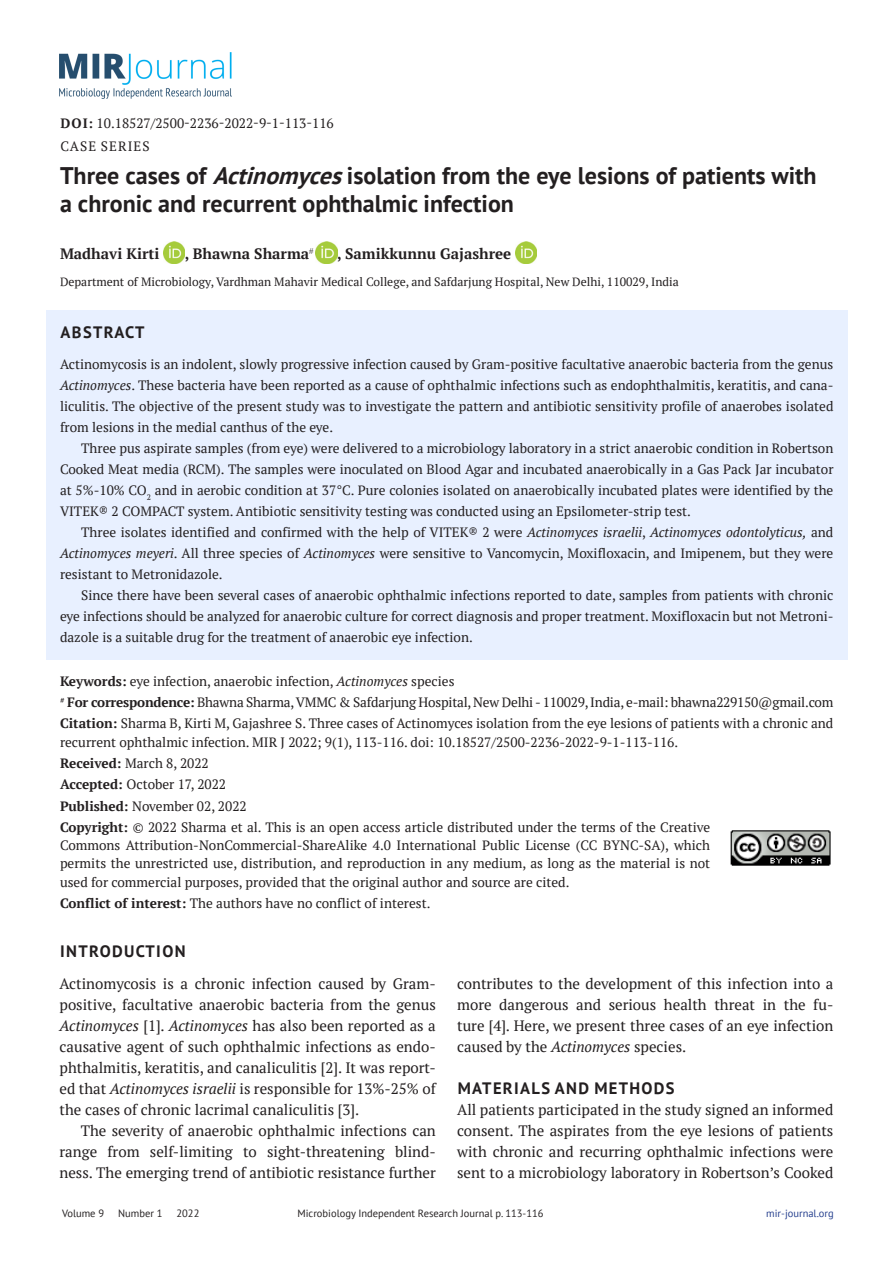
<style>
.page{position:relative;width:893px;height:1263px;background:#fff}
.page>*{position:absolute;margin:0;border:0;box-sizing:border-box;transform-origin:0 0}
.Heading1{font:700 24px/28.8px "PT Sans";color:#231f20}
.Heading2{font:700 16.5px "PT Sans";letter-spacing:.08em;color:#231f20}
.Normal1{font:15px/21px "PT Serif";color:#231f20;text-align:justify}
.Authors{font:700 15px "PT Serif";color:#231f20}
.Normal1-2{font:13.5px/21px "PT Serif";color:#231f20;text-align:justify}
.Dop_info{font:13.5px/18.3px "PT Serif";color:#231f20}
.Type{font:13.5px "PT Serif";color:#231f20}
.Type-2{font:13.5px "PT Serif";letter-spacing:.08em;color:#231f20}
.footnote{font:12px "PT Serif";color:#231f20}
.t1{font:10.5px "PT Sans";color:#231f20}
.t2{font:10.5px "PT Sans";color:#253f8e}
.s1{font-weight:700}
.s2{font-style:italic}
</style>
<div class="page">
<div style="left:46px;top:311px;width:801px;height:349px;background:#e8f0ff"></div>
<img style="left:163px;top:241px;width:22px;height:22px">
<img style="left:316px;top:241px;width:21px;height:22px">
<img style="left:515px;top:241px;width:22px;height:22px">
<img style="left:60px;top:52px;width:171px;height:47px">
<img style="left:730px;top:830px;width:101px;height:36px">
<p class="Type" style="left:61px;top:114px;width:275px"><span class="s1">DOI:</span> 10.18527/2500-2236-2022-9-1-113-116</p>
<p class="Type-2" style="left:61px;top:137px;width:91px">CASE SERIES</p>
<p class="Heading1" style="left:60px;top:160px;width:758px">Three cases of <span class="s2">Actinomyces</span>isolation from the eye lesions of patients with a chronic and recurrent ophthalmic infection</p>
<p class="Authors" style="left:60px;top:243px;width:101px">Madhavi Kirti</p>
<p class="Authors" style="left:185px;top:243px;width:131px">, Bhawna Sharma<sup>#</sup></p>
<p class="Authors" style="left:337px;top:243px;width:176px">, Samikkunnu Gajashree</p>
<p class="footnote" style="left:60px;top:274px;width:620px">Department of Microbiology, Vardhman Mahavir Medical College, and Safdarjung Hospital, New Delhi, 110029, India</p>
<p class="Heading2" style="left:61px;top:321px;width:85px">ABSTRACT</p>
<p class="Normal1-2" style="left:60px;top:354px;width:775px">Actinomycosis is an indolent, slowly progressive infection caused by Gram-positive facultative anaerobic bacteria from the genus <span class="s2">Actinomyces</span>. These bacteria have been reported as a cause of ophthalmic infections such as endophthalmitis, keratitis, and cana&shy;liculitis. The objective of the present study was to investigate the pattern and antibiotic sensitivity profile of anaerobes isolated from lesions in the medial canthus of the eye.</p>
<p class="Normal1-2" style="left:60px;top:438px;width:775px;text-indent:21px">Three pus aspirate samples (from eye) were delivered to a microbiology laboratory in a strict anaerobic condition in Robertson Cooked Meat media (RCM). The samples were inoculated on Blood Agar and incubated anaerobically in a Gas Pack Jar incubator at 5%-10% CO<sub>2</sub> and in aerobic condition at 37°C. Pure colonies isolated on anaerobically incubated plates were identified by the VITEK® 2 COMPACT system. Antibiotic sensitivity testing was conducted using an Epsilometer-strip test.</p>
<p class="Normal1-2" style="left:60px;top:522px;width:775px;text-indent:21px">Three isolates identified and confirmed with the help of VITEK® 2 were <span class="s2">Actinomyces israelii</span>, <span class="s2">Actinomyces odontolyticus,</span> and <span class="s2">Actinomyces meyeri</span>. All three species of <span class="s2">Actinomyces</span> were sensitive to Vancomycin, Moxifloxacin, and Imipenem, but they were resistant to Metronidazole.</p>
<p class="Normal1-2" style="left:60px;top:585px;width:775px;text-indent:21px">Since there have been several cases of anaerobic ophthalmic infections reported to date, samples from patients with chronic eye infections should be analyzed for anaerobic culture for correct diagnosis and proper treatment. Moxifloxacin but not Metroni&shy;dazole is a suitable drug for the treatment of anaerobic eye infection.</p>
<p class="Dop_info" style="left:60px;top:672px;width:396px"><span class="s1">Keywords:</span> eye infection, anaerobic infection, <span class="s2">Actinomyces</span> species</p>
<p class="Dop_info" style="left:60px;top:693px;width:775px"><sup>#</sup> <span class="s1">For correspondence:</span> Bhawna Sharma, VMMC &amp; Safdarjung Hospital, New Delhi - 110029, India, e-mail: bhawna229150@gmail.com</p>
<p class="Dop_info" style="left:60px;top:714px;width:775px"><span class="s1">Citation:</span> Sharma B, Kirti M, Gajashree S. Three cases of Actinomyces isolation from the eye lesions of patients with a chronic and recurrent ophthalmic infection. MIR J 2022; 9(1), 113-116. doi: 10.18527/2500-2236-2022-9-1-113-116.</p>
<p class="Dop_info" style="left:60px;top:754px;width:150px"><span class="s1">Received:</span> March 8, 2022</p>
<p class="Dop_info" style="left:60px;top:775px;width:168px"><span class="s1">Accepted:</span> October 17, 2022</p>
<p class="Dop_info" style="left:60px;top:796px;width:188px"><span class="s1">Published:</span> November 02, 2022</p>
<p class="Dop_info" style="left:60px;top:818px;width:652px;text-align:justify"><span class="s1">Copyright:</span> © 2022 Sharma et al. This is an open access article distributed under the terms of the Creative Commons Attribution-NonCommercial-ShareAlike 4.0 International Public License (CC BYNC-SA), which permits the unrestricted use, distribution, and reproduction in any medium, as long as the material is not used for commercial purposes, provided that the original author and source are cited.</p>
<p class="Dop_info" style="left:60px;top:894px;width:372px"><span class="s1">Conflict of interest:</span> The authors have no conflict of interest.</p>
<p class="Heading2" style="left:60px;top:940px;width:127px">INTRODUCTION</p>
<p class="Normal1" style="left:60px;top:973px;width:378px">Actinomycosis is a chronic infection caused by Gram&shy;positive, facultative anaerobic bacteria from the genus <span class="s2">Actinomyces</span> [1]. <span class="s2">Actinomyces</span> has also been reported as a causative agent of such ophthalmic infections as endo&shy;phthalmitis, keratitis, and canaliculitis [2]. It was report&shy;ed that <span class="s2">Actinomyces israelii</span> is responsible for 13%-25% of the cases of chronic lacrimal canaliculitis [3].</p>
<p class="Normal1" style="left:60px;top:1120px;width:378px;text-indent:21px">The severity of anaerobic ophthalmic infections can range from self-limiting to sight-threatening blind&shy;ness. The emerging trend of antibiotic resistance further</p>
<p class="Normal1" style="left:457px;top:973px;width:378px">contributes to the development of this infection into a more dangerous and serious health threat in the fu&shy;ture [4]. Here, we present three cases of an eye infection caused by the <span class="s2">Actinomyces</span> species.</p>
<p class="Heading2" style="left:458px;top:1077px;width:218px">MATERIALS AND METHODS</p>
<p class="Normal1" style="left:457px;top:1099px;width:378px">All patients participated in the study signed an informed consent. The aspirates from the eye lesions of patients with chronic and recurring ophthalmic infections were sent to a microbiology laboratory in Robertson’s Cooked</p>
<p class="t1" style="left:62px;top:1206px;width:44px">Volume 9</p>
<p class="t1" style="left:118px;top:1206px;width:46px">Number 1</p>
<p class="t1" style="left:176px;top:1206px;width:24px">2022</p>
<p class="t1" style="left:298px;top:1206px;width:247px">Microbiology Independent Research Journal p. 113-116</p>
<p class="t2" style="left:766px;top:1206px;width:69px">mir-journal.org</p>
</div>
